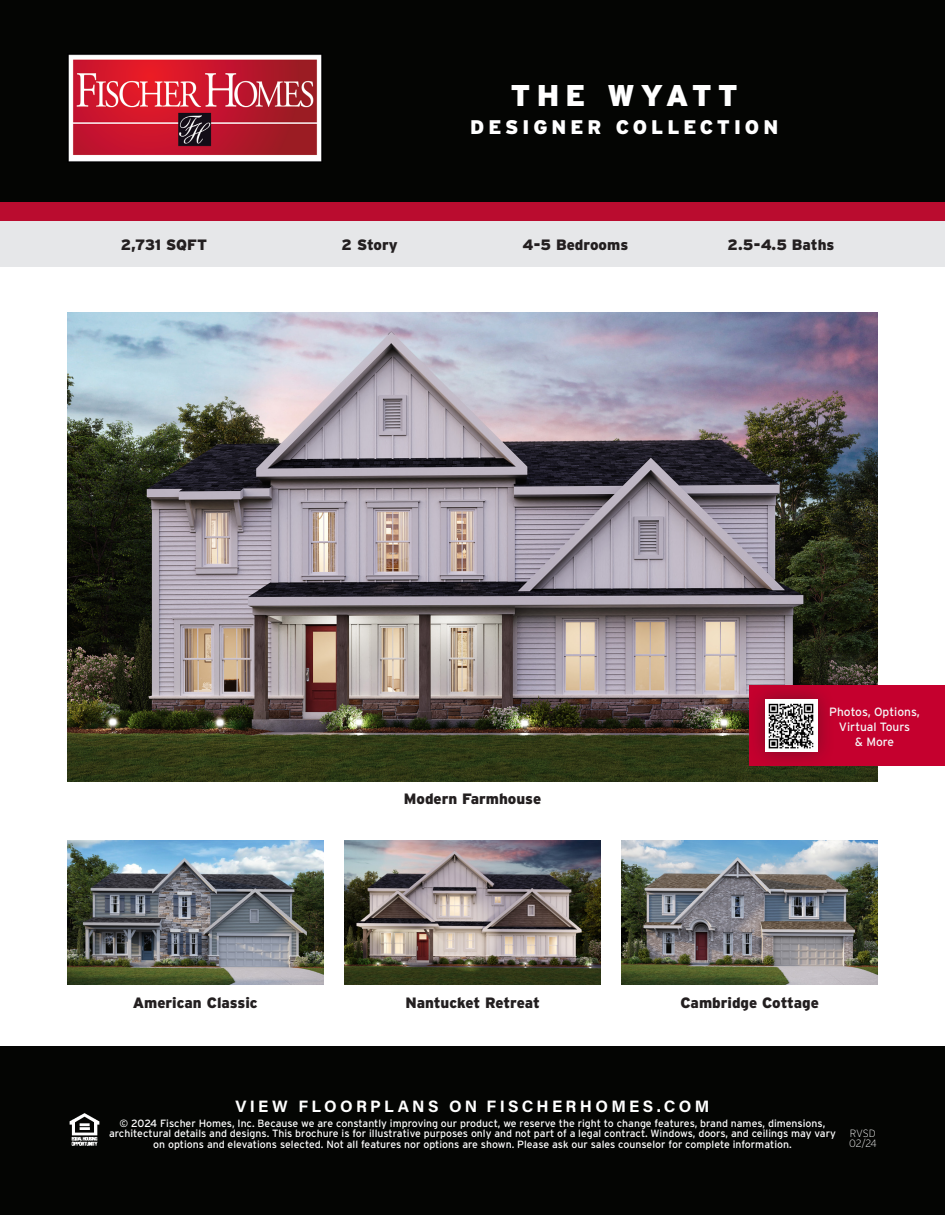
<style>
.page{position:relative;width:945px;height:1215px;background:#fff}
.page>*{position:absolute;margin:0;border:0;box-sizing:border-box;transform-origin:0 0}
.t1{font:900 30px "Interstate";letter-spacing:.195em;color:#fff}
.t2{font:900 19.65px "Interstate";letter-spacing:.2em;color:#fff}
.t3{font:700 16.5px "Acumin Pro";letter-spacing:.2em;color:#fff}
.t4{font:900 15px "Interstate";color:#231f20}
.t5{font:12px/15px "Interstate";color:#f5f6f7;text-align:center}
.t6{font:10.5px/10.5px "Interstate";color:#fff;text-align:center}
.t7{font:200 10.5px/10.5px "Interstate";letter-spacing:-.02em;color:#fff}
</style>
<div class="page">
<div style="left:0;top:1046px;width:945px;height:169px;background:#040503"></div>
<div style="left:0;top:0;width:945px;height:202px;background:#040503"></div>
<img style="left:68px;top:54px;width:254px;height:108px">
<img style="left:69px;top:1113px;width:31px;height:33px">
<div style="left:0;top:202px;width:945px;height:19px;background:#ba0c2f"></div>
<img style="left:68px;top:312px;width:810px;height:469px">
<img style="left:68px;top:840px;width:255px;height:144px">
<img style="left:345px;top:840px;width:255px;height:144px">
<img style="left:622px;top:840px;width:256px;height:144px">
<div style="left:750px;top:685px;width:195px;height:81px;background:#c5002e"></div>
<div style="left:747px;top:682px;width:88px;height:88px;background:#231f20;opacity:.45"></div>
<div style="left:765px;top:700px;width:52px;height:52px;background:#fff"></div>
<img style="left:768px;top:703px;width:46px;height:46px">
<div style="left:0;top:221px;width:945px;height:46px;background:#e6e7e9"></div>
<h1 class="t1" style="left:511px;top:78px;width:229px">THE WYATT</h1>
<h2 class="t2" style="left:470px;top:116px;width:309px">DESIGNER COLLECTION</h2>
<p class="t4" style="left:121px;top:236px;width:88px">2,731 SQFT</p>
<p class="t4" style="left:342px;top:236px;width:58px">2 Story</p>
<p class="t4" style="left:522px;top:236px;width:107px">4-5 Bedrooms</p>
<p class="t4" style="left:728px;top:236px;width:108px">2.5-4.5 Baths</p>
<p class="t4" style="left:404px;top:790px;width:139px">Modern Farmhouse</p>
<p class="t5" style="left:829px;top:704px;width:92px">Photos, Options,</p>
<p class="t5" style="left:839px;top:719px;width:73px">Virtual Tours &amp; More</p>
<p class="t4" style="left:133px;top:995px;width:126px">American Classic</p>
<p class="t4" style="left:405px;top:995px;width:136px">Nantucket Retreat</p>
<p class="t4" style="left:681px;top:995px;width:140px">Cambridge Cottage</p>
<h3 class="t3" style="left:235px;top:1094px;width:476px">VIEW FLOORPLANS ON FISCHERHOMES.COM</h3>
<p class="t6" style="left:109px;top:1117px;width:728px">© 2024 Fischer Homes, Inc. Because we are constantly improving our product, we reserve the right to change features, brand names, dimensions, architectural details and designs. This brochure is for illustrative purposes only and not part of a legal contract. Windows, doors, and ceilings may vary on options and elevations selected. Not all features nor options are shown. Please ask our sales counselor for complete information.</p>
<p class="t7" style="left:849px;top:1128px;width:29px">RVSD<br>02/24</p>
</div>
